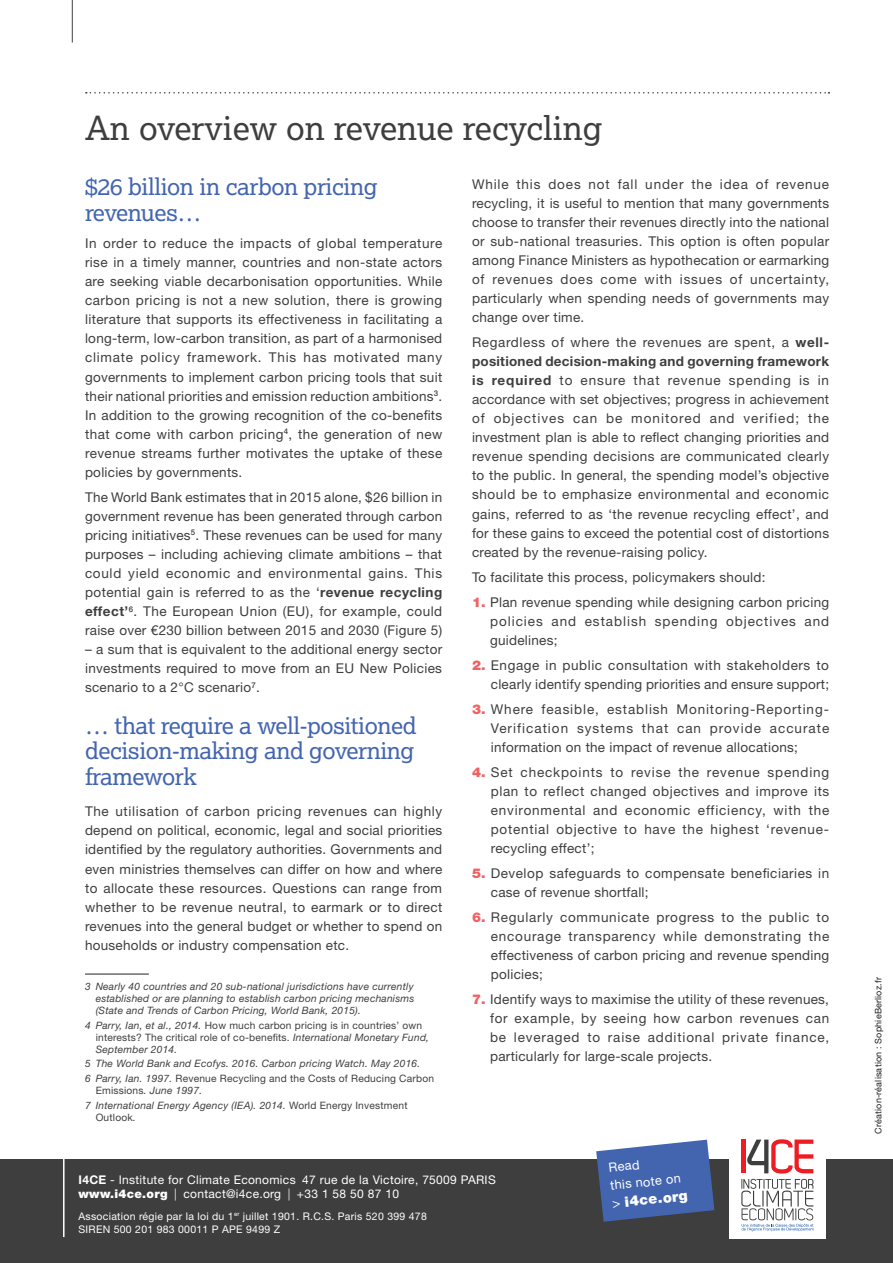
<style>
.page{position:relative;width:893px;height:1263px;background:#fff}
.page>*{position:absolute;margin:0;border:0;box-sizing:border-box;transform-origin:0 0}
.T1_ok{font:33px "Lexia Da Ma";color:#3e3e3f}
.T2_bleu_logo_80{font:23.25px/25.5px "Lexia Da Ma";letter-spacing:-.02em;color:#4365b0}
.t1{font:900 14.25px "Helvetica Neue LT Std";color:#fff}
.P_ok{font:13.5px/19px "Helvetica Neue LT Std";letter-spacing:.02em;color:#3e3e3f;text-align:justify}
.t2{font:12.75px/18px "Helvetica Neue LT Std";color:#fff}
.t3{font:12px/13.5px "Helvetica Neue LT Std";letter-spacing:.025em;color:#fff}
.t4{font:10.5px/13.5px "Helvetica Neue LT Std";letter-spacing:.025em;color:#fff}
.RENVOI_Bas_de_page{font:italic 10.2px/12px "Helvetica Neue LT Std";letter-spacing:.02em;color:#3e3e3f;text-align:justify}
.RENVOI_Bas_de_page-2{font:10.2px/12px "Helvetica Neue LT Std";letter-spacing:.02em;color:#3e3e3f}
.t5{font:9px "Helvetica Neue LT Std";letter-spacing:.02em;color:#231f20}
.s1{font-weight:700}
.s2{font-style:italic}
.s3{font-style:normal}
.s4{font-weight:900;color:#f16264}
.s5{font-weight:900}
.s6{font-weight:300}
.s7{font-weight:400;font-size:13.5px}
</style>
<div class="page">
<div style="left:0;top:1159px;width:893px;height:104px;background:#3e3e3f"></div>
<hr style="left:63px;top:1155px;width:2px;height:82px;background:#fff">
<svg style="left:596px;top:1140px;width:118px;height:82px"></svg>
<hr style="left:85px;top:974px;width:64px;height:1px;background:#231f20">
<hr style="left:72px;top:0;width:1px;height:43px;background:#3e3e3f">
<svg style="left:86px;top:92px;width:743px;height:2px"></svg>
<div style="left:729px;top:1127px;width:96px;height:112px;background:#fff"></div>
<div style="left:741px;top:1139px;width:5px;height:34px;background:#ee1d23"></div>
<svg style="left:747px;top:1139px;width:66px;height:34px"></svg>
<svg style="left:741px;top:1179px;width:73px;height:52px"></svg>
<p class="T1_ok" style="left:85px;top:109px;width:519px">An overview on revenue recycling</p>
<p class="T2_bleu_logo_80" style="left:85px;top:174px;width:294px">$26 billion in carbon pricing revenues…</p>
<p class="P_ok" style="left:85px;top:234px;width:359px">In order to reduce the impacts of global temperature rise in a timely manner, countries and non-state actors are seeking viable decarbonisation opportunities. While carbon pricing is not a new solution, there is growing literature that supports its effectiveness in facilitating a long-term, low-carbon transition, as part of a harmonised climate policy framework. This has motivated many governments to implement carbon pricing tools that suit their national priorities and emission reduction ambitions<sup>3</sup>.<br>In addition to the growing recognition of the co-benefits that come with carbon pricing<sup>4</sup>, the generation of new revenue streams further motivates the uptake of these policies by governments.</p>
<p class="P_ok" style="left:85px;top:487px;width:359px">The World Bank estimates that in 2015 alone, $26 billion in government revenue has been generated through carbon pricing initiatives<sup>5</sup>. These revenues can be used for many purposes – including achieving climate ambitions – that could yield economic and environmental gains. This potential gain is referred to as the ‘<span class="s1">revenue recycling effect’</span><sup>6</sup>. The European Union (EU), for example, could raise over €230 billion between 2015 and 2030 (Figure 5)</p>
<p class="P_ok" style="left:85px;top:640px;width:359px">– a sum that is equivalent to the additional energy sector investments required to move from an EU New Policies scenario to a 2°C scenario<sup>7</sup>.</p>
<p class="T2_bleu_logo_80" style="left:85px;top:713px;width:333px;text-align:justify">… that require a well-positioned decision-making and governing framework</p>
<p class="P_ok" style="left:85px;top:802px;width:359px">The utilisation of carbon pricing revenues can highly depend on political, economic, legal and social priorities identified by the regulatory authorities. Governments and even ministries themselves can differ on how and where to allocate these resources. Questions can range from whether to be revenue neutral, to earmark or to direct revenues into the general budget or whether to spend on households or industry compensation etc.</p>
<p class="RENVOI_Bas_de_page" style="left:96px;top:980px;width:320px;text-indent:-11px">3 Nearly 40 countries and 20 sub-national jurisdictions have currently established or are planning to establish carbon pricing mechanisms (State and Trends of Carbon Pricing, World Bank, 2015).</p>
<p class="RENVOI_Bas_de_page-2" style="left:96px;top:1019px;width:335px;text-indent:-11px"><span class="s2">4 Parry, Ian, et al., 2014.</span> How much carbon pricing is in countries’ own interests? The critical role of co-benefits. <span class="s2">International Monetary Fund,<br>September 2014.</span></p>
<p class="RENVOI_Bas_de_page" style="left:85px;top:1058px;width:337px">5 The World Bank and Ecofys. 2016. Carbon pricing Watch. May 2016.</p>
<p class="RENVOI_Bas_de_page-2" style="left:96px;top:1072px;width:340px;text-indent:-11px"><span class="s2">6 Parry, Ian. 1997.</span> Revenue Recycling and the Costs of Reducing Carbon<br>Emissions<span class="s2">. June 1997.</span></p>
<p class="RENVOI_Bas_de_page" style="left:96px;top:1099px;width:313px;text-indent:-11px">7 International Energy Agency (IEA). 2014. <span class="s3">World Energy Investment<br>Outlook</span>.</p>
<p class="P_ok" style="left:472px;top:174px;width:359px">While this does not fall under the idea of revenue recycling, it is useful to mention that many governments choose to transfer their revenues directly into the national or sub-national treasuries. This option is often popular among Finance Ministers as hypothecation or earmarking of revenues does come with issues of uncertainty, particularly when spending needs of governments may change over time.</p>
<p class="P_ok" style="left:472px;top:332px;width:359px">Regardless of where the revenues are spent, a <span class="s1">well&shy;positioned decision-making and governing framework is required</span> to ensure that revenue spending is in accordance with set objectives; progress in achievement of objectives can be monitored and verified; the investment plan is able to reflect changing priorities and revenue spending decisions are communicated clearly to the public. In general, the spending model’s objective should be to emphasize environmental and economic gains, referred to as ‘the revenue recycling effect’, and for these gains to exceed the potential cost of distortions created by the revenue-raising policy.</p>
<p class="P_ok" style="left:472px;top:567px;width:295px">To facilitate this process, policymakers should:</p>
<p class="P_ok" style="left:490px;top:592px;width:341px;text-indent:-18px"><span class="s4">1.</span> Plan revenue spending while designing carbon pricing policies and establish spending objectives and guidelines;</p>
<p class="P_ok" style="left:472px;top:655px;width:359px;text-align:right"><span class="s4">2.</span> Engage in public consultation with stakeholders to clearly identify spending priorities and ensure support;</p>
<p class="P_ok" style="left:491px;top:699px;width:340px;text-indent:-19px"><span class="s4">3.</span> Where feasible, establish Monitoring-Reporting-Verification systems that can provide accurate information on the impact of revenue allocations;</p>
<p class="P_ok" style="left:491px;top:762px;width:340px;text-indent:-19px"><span class="s4">4.</span> Set checkpoints to revise the revenue spending plan to reflect changed objectives and improve its environmental and economic efficiency, with the potential objective to have the highest ‘revenue&shy;recycling effect’;</p>
<p class="P_ok" style="left:491px;top:863px;width:340px;text-indent:-19px"><span class="s4">5.</span> Develop safeguards to compensate beneficiaries in case of revenue shortfall;</p>
<p class="P_ok" style="left:491px;top:908px;width:340px;text-indent:-19px"><span class="s4">6.</span> Regularly communicate progress to the public to encourage transparency while demonstrating the effectiveness of carbon pricing and revenue spending policies;</p>
<p class="P_ok" style="left:490px;top:990px;width:341px;text-indent:-18px"><span class="s4">7.</span> Identify ways to maximise the utility of these revenues, for example, by seeing how carbon revenues can be leveraged to raise additional private finance, particularly for large-scale projects.</p>
<p class="t3" style="left:79px;top:1173px;width:419px"><span class="s1">I4CE</span> - Institute for Climate Economics 47 rue de la Victoire, 75009 PARIS <span class="s5">www.i4ce.org</span> <span class="s6">|</span> contact@i4ce.org <span class="s6">|</span> +33 1 58 50 87 10</p>
<p class="t4" style="left:79px;top:1209px;width:350px">Association régie par la loi du 1<sup>er</sup> juillet 1901. R.C.S. Paris 520 399 478<br>SIREN 500 201 983 00011 P APE 9499 Z</p>
<p class="t2" style="left:608px;top:1158px;width:72px;rotate:-6deg">Read<br>this note on</p>
<p class="t1" style="left:611px;top:1194px;width:77px;rotate:-6deg"><span class="s7">&gt;</span> i4ce.org</p>
<p class="t5" style="left:873px;top:1134px;width:158px;rotate:-90deg">Création-réalisation : SophieBerlioz.fr</p>
</div>
